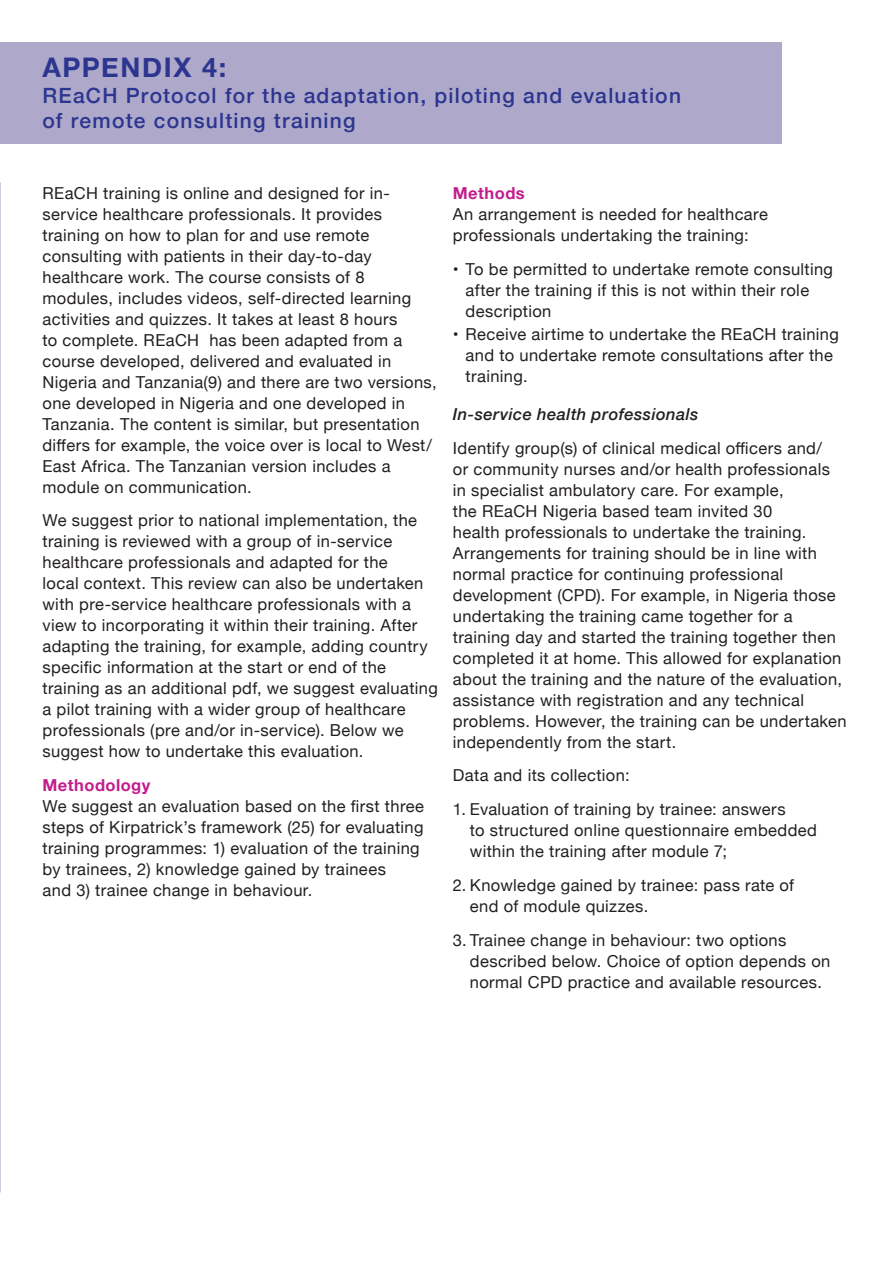
<style>
.page{position:relative;width:893px;height:1263px;background:#fff}
.page>*{position:absolute;margin:0;border:0;box-sizing:border-box;transform-origin:0 0}
.t1{font:700 27px "Helvetica Neue";letter-spacing:.06em;color:#2c358f}
.t2{font:500 21px/25.2px "Helvetica Neue";letter-spacing:.06em;color:#2c358f}
.t3{font:16.5px/21px "Helvetica Neue";letter-spacing:.025em;color:#231f20}
.t4{font:italic 500 16.5px "Helvetica Neue";letter-spacing:.03em;color:#231f20}
.t5{font:700 16.5px "Helvetica Neue";letter-spacing:.025em;color:#c31d8c}
</style>
<div class="page">
<div style="left:0;top:43px;width:782px;height:101px;background:#aea9cb"></div>
<p class="t1" style="left:42px;top:47px;width:185px">APPENDIX 4:</p>
<p class="t2" style="left:42px;top:81px;width:640px">REaCH Protocol for the adaptation, piloting and evaluation of remote consulting training</p>
<p class="t3" style="left:43px;top:183px;width:396px">REaCH training is online and designed for in&shy;service healthcare professionals. It provides training on how to plan for and use remote consulting with patients in their day-to-day healthcare work. The course consists of 8 modules, includes videos, self-directed learning activities and quizzes. It takes at least 8 hours<br>to complete. REaCH has been adapted from a course developed, delivered and evaluated in Nigeria and Tanzania(9) and there are two versions, one developed in Nigeria and one developed in Tanzania. The content is similar, but presentation differs for example, the voice over is local to West/ East Africa. The Tanzanian version includes a module on communication.</p>
<p class="t3" style="left:43px;top:511px;width:397px">We suggest prior to national implementation, the training is reviewed with a group of in-service healthcare professionals and adapted for the<br>local context. This review can also be undertaken with pre-service healthcare professionals with a view to incorporating it within their training. After adapting the training, for example, adding country specific information at the start or end of the training as an additional pdf, we suggest evaluating a pilot training with a wider group of healthcare professionals (pre and/or in-service). Below we suggest how to undertake this evaluation.</p>
<p class="t5" style="left:43px;top:772px;width:109px">Methodology</p>
<p class="t3" style="left:43px;top:797px;width:383px">We suggest an evaluation based on the first three steps of Kirpatrick’s framework (25) for evaluating training programmes: 1) evaluation of the training by trainees, 2) knowledge gained by trainees<br>and 3) trainee change in behaviour.</p>
<p class="t5" style="left:453px;top:180px;width:73px">Methods</p>
<p class="t3" style="left:453px;top:205px;width:317px">An arrangement is needed for healthcare professionals undertaking the training:</p>
<p class="t3" style="left:466px;top:259px;width:369px;text-indent:-13px">• To be permitted to undertake remote consulting after the training if this is not within their role description</p>
<p class="t3" style="left:466px;top:324px;width:375px;text-indent:-13px">• Receive airtime to undertake the REaCH training and to undertake remote consultations after the training.</p>
<p class="t4" style="left:453px;top:400px;width:247px">In-service health professionals</p>
<p class="t3" style="left:453px;top:438px;width:395px">Identify group(s) of clinical medical officers and/<br>or community nurses and/or health professionals in specialist ambulatory care. For example,<br>the REaCH Nigeria based team invited 30<br>health professionals to undertake the training.<br>Arrangements for training should be in line with normal practice for continuing professional development (CPD). For example, in Nigeria those undertaking the training came together for a training day and started the training together then completed it at home. This allowed for explanation about the training and the nature of the evaluation, assistance with registration and any technical problems. However, the training can be undertaken independently from the start.</p>
<p class="t3" style="left:453px;top:766px;width:178px">Data and its collection:</p>
<p class="t3" style="left:470px;top:800px;width:349px;text-indent:-17px">1. Evaluation of training by trainee: answers<br>to structured online questionnaire embedded within the training after module 7;</p>
<p class="t3" style="left:470px;top:875px;width:326px;text-indent:-17px">2. Knowledge gained by trainee: pass rate of end of module quizzes.</p>
<p class="t3" style="left:470px;top:930px;width:362px;text-indent:-17px">3. Trainee change in behaviour: two options described below. Choice of option depends on normal CPD practice and available resources.</p>
</div>
